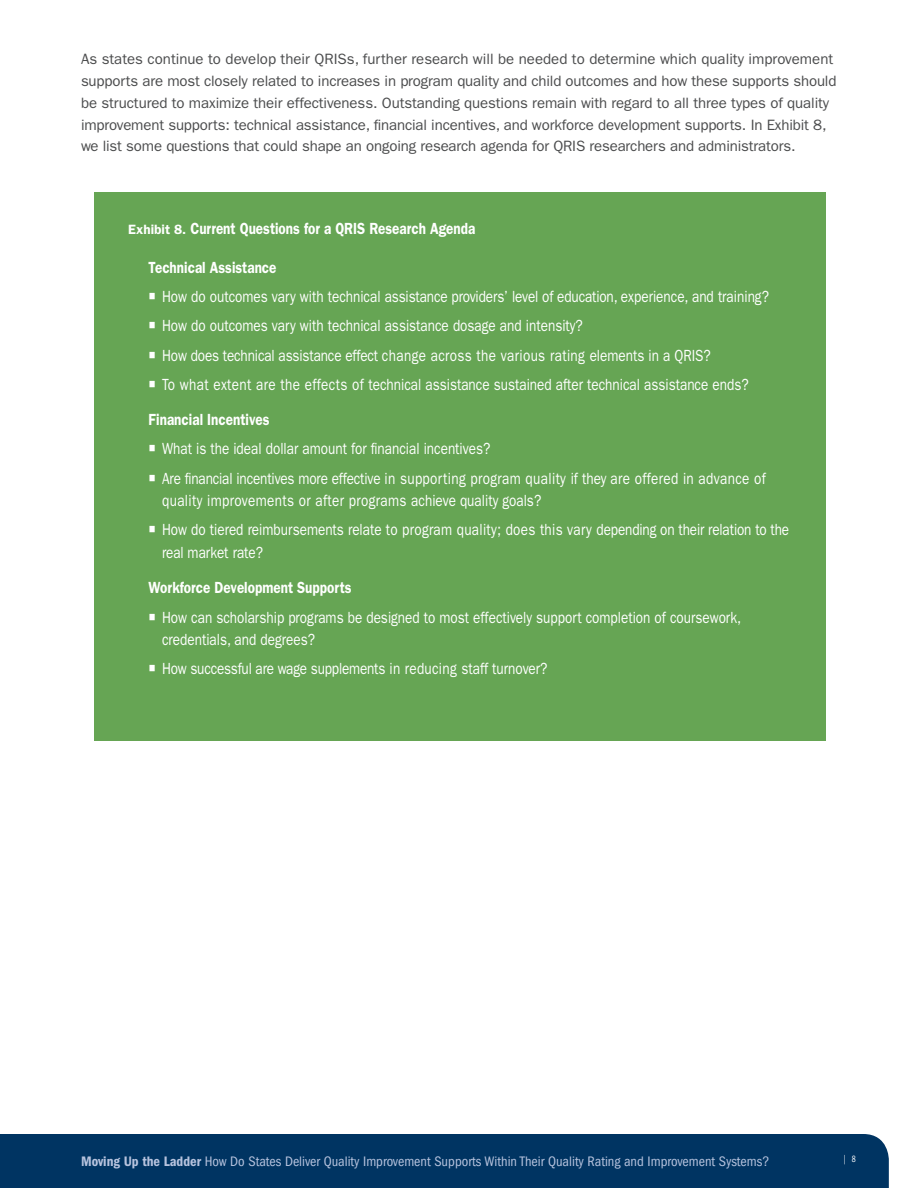
<style>
.page{position:relative;width:918px;height:1188px;background:#fff}
.page>*{position:absolute;margin:0;border:0;box-sizing:border-box;transform-origin:0 0}
.t1{font:16.2px/22.5px "ITC Franklin Gothic Std";color:#fff;scale:.83 1}
.t2{font:16.2px/22.5px "ITC Franklin Gothic Std";letter-spacing:.025em;color:#fff;scale:.83 1}
.t3{font:600 16.2px "ITC Franklin Gothic Std";color:#fff;scale:.83 1}
.Paragraphs{font:15px/21.8px "ITC Franklin Gothic Std";letter-spacing:-.01em;color:#4b4c4d}
.t4{font:condensed 14.25px "ITC Franklin Gothic Std";color:#b7c3de}
.t5{font:9.45px "ITC Franklin Gothic Std";color:#fff;scale:.83 1}
.s1{font-size:13.5px}
.s2{font-weight:600}
.s3{font-family:"ITC Franklin Gothic Std Dm Cd";font-stretch:normal}
.s4{font-stretch:condensed}
</style>
<div class="page">
<div style="left:0;top:1134px;width:889px;height:54px;background:#003462"></div>
<div style="left:95px;top:192px;width:731px;height:549px;background:#66a554"></div>
<p class="Paragraphs" style="left:81px;top:48px;width:757px">As states continue to develop their QRISs, further research will be needed to determine which quality improvement supports are most closely related to increases in program quality and child outcomes and how these supports should be structured to maximize their effectiveness. Outstanding questions remain with regard to all three types of quality improvement supports: technical assistance, financial incentives, and workforce development supports. In Exhibit 8, we list some questions that could shape an ongoing research agenda for QRIS researchers and administrators.</p>
<p class="t3" style="left:128px;top:219px;width:420px"><span class="s1">Exhibit 8.</span> Current Questions for a QRIS Research Agenda</p>
<p class="t3" style="left:149px;top:258px;width:156px">Technical Assistance</p>
<p class="t1" style="left:149px;top:285px;width:749px">○ How do outcomes vary with technical assistance providers’ level of education, experience, and training?</p>
<p class="t1" style="left:149px;top:315px;width:525px">○ How do outcomes vary with technical assistance dosage and intensity?</p>
<p class="t1" style="left:149px;top:344px;width:679px">○ How does technical assistance effect change across the various rating elements in a QRIS?</p>
<p class="t1" style="left:149px;top:367px;width:724px;line-height:35.4px">○ To what extent are the effects of technical assistance sustained after technical assistance ends?<br><span class="s2">Financial Incentives</span></p>
<p class="t1" style="left:149px;top:438px;width:413px">○ What is the ideal dollar amount for financial incentives?</p>
<p class="t2" style="left:162px;top:467px;width:729px;text-indent:-14px">○ Are financial incentives more effective in supporting program quality if they are offered in advance of quality improvements or after programs achieve quality goals?</p>
<p class="t1" style="left:162px;top:519px;width:757px;text-indent:-14px">○ How do tiered reimbursements relate to program quality; does this vary depending on their relation to the real market rate?</p>
<p class="t3" style="left:149px;top:578px;width:246px">Workforce Development Supports</p>
<p class="t1" style="left:162px;top:606px;width:699px;text-indent:-14px">○ How can scholarship programs be designed to most effectively support completion of coursework, credentials, and degrees?</p>
<p class="t1" style="left:149px;top:658px;width:482px">○ How successful are wage supplements in reducing staff turnover?</p>
<p class="t4" style="left:81px;top:1153px;width:690px"><span class="s3">Moving Up the Ladder</span> How Do States Deliver Quality Improvement Supports Within Their Quality Rating and Improvement Systems?</p>
<p class="t5" style="left:844px;top:1154px;width:16px">| <span class="s4">8</span></p>
</div>
